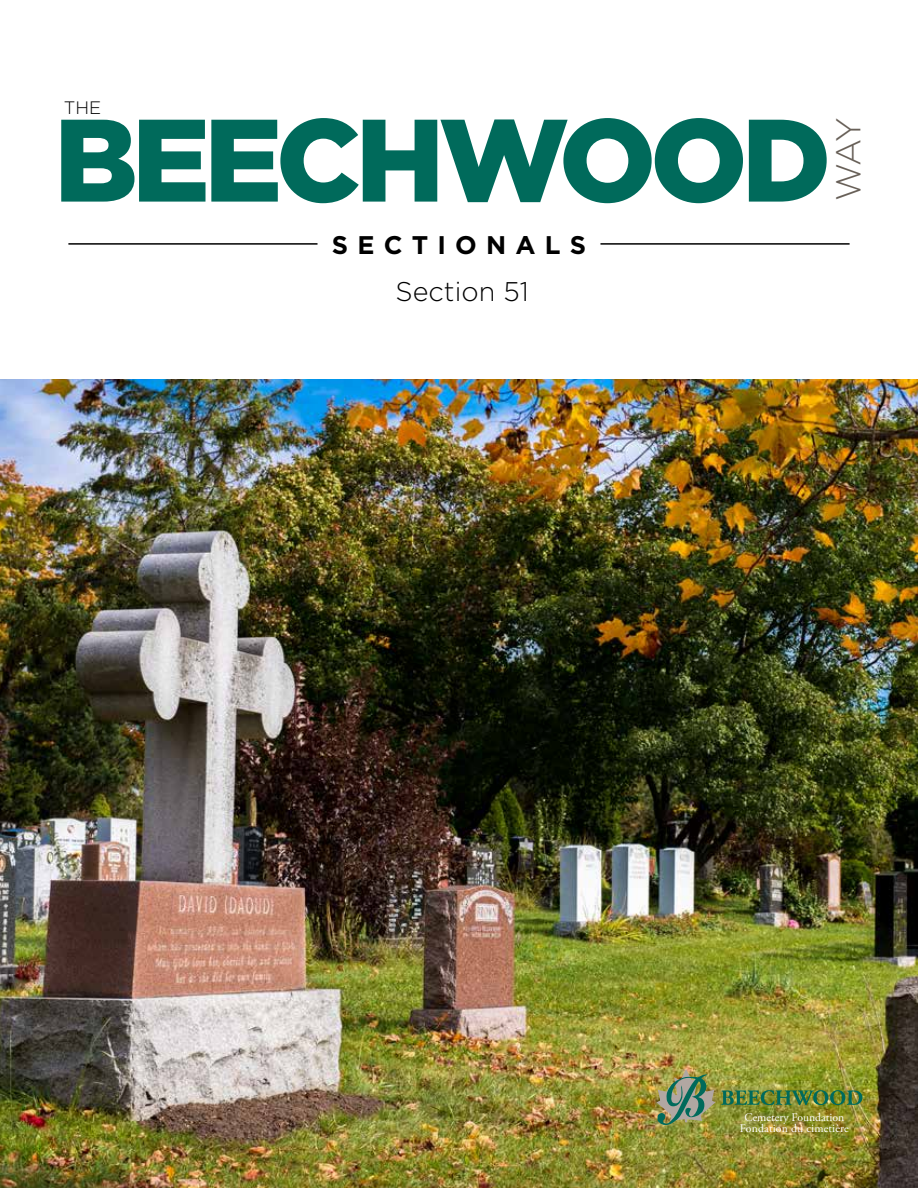
<style>
.page{position:relative;width:918px;height:1188px;background:#fff}
.page>*{position:absolute;margin:0;border:0;box-sizing:border-box;transform-origin:0 0}
.t1{font:900 117px "Gotham";letter-spacing:-.05em;color:#006a5b}
.t2{font:300 34.5px "Gotham";color:#686058}
.t3{font:300 27px "Gotham";color:#000}
.t4{font:700 25.5px "Gotham";letter-spacing:.36em;color:#000}
.t5{font:300 18px "Gotham";color:#000}
.t6{font:11.7px/10.6px "Adobe Garamond Pro";letter-spacing:.005em;color:#fff;text-align:center}
</style>
<div class="page">
<img style="left:0;top:380px;width:918px;height:808px">
<hr style="left:68px;top:243px;width:250px;height:2px;background:#000">
<hr style="left:600px;top:243px;width:250px;height:2px;background:#000">
<img style="left:656px;top:1069px;width:206px;height:56px">
<h3 class="t5" style="left:64px;top:96px;width:39px">THE</h3>
<h1 class="t1" style="left:54px;top:80px;width:779px">BEECHWOOD</h1>
<h3 class="t4" style="left:332px;top:228px;width:256px">SECTIONALS</h3>
<h2 class="t2" style="left:827px;top:201px;width:85px;rotate:-90deg">WAY</h2>
<h3 class="t3" style="left:396px;top:274px;width:135px">Section 51</h3>
<p class="t6" style="left:740px;top:1113px;width:110px">Cemetery Foundation<br>Fondation du cimetière</p>
</div>
